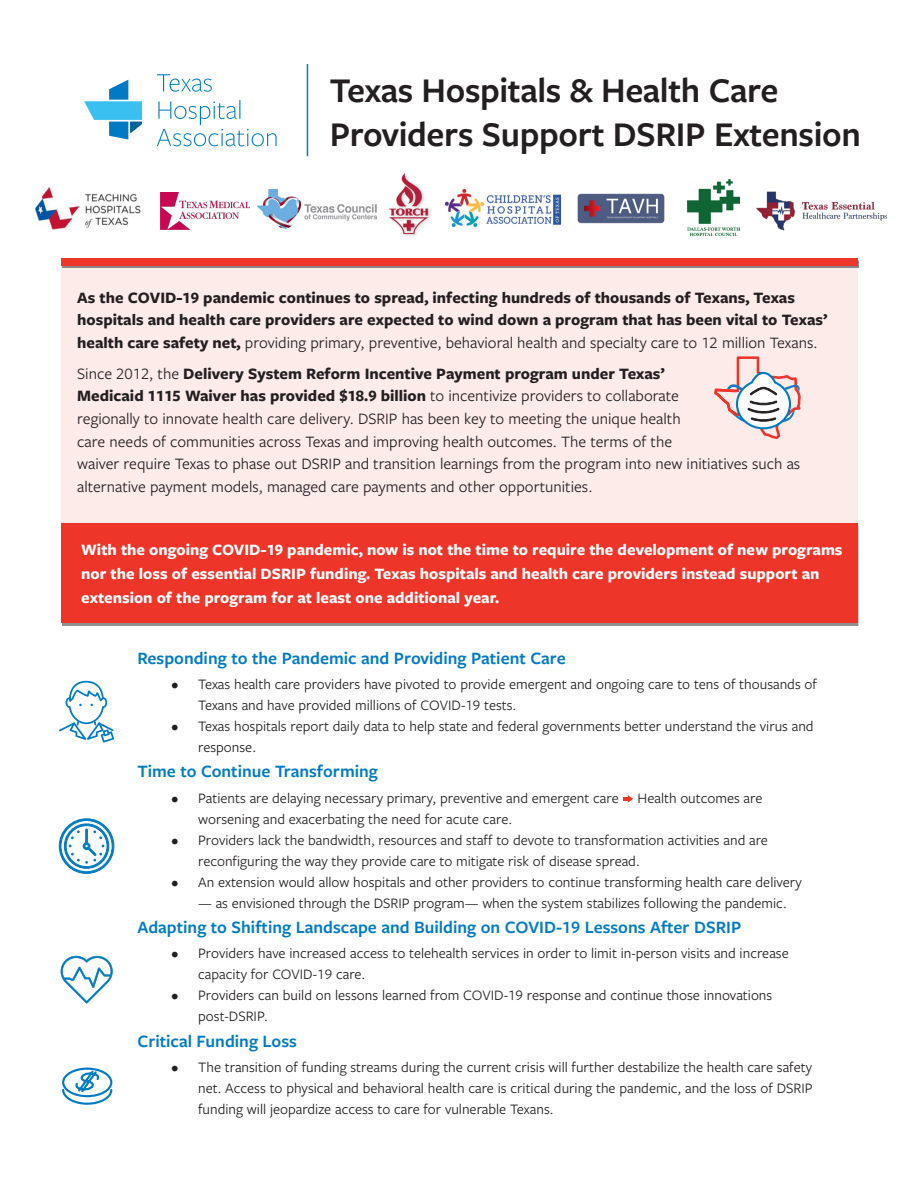
<style>
.page{position:relative;width:918px;height:1188px;background:#fff}
.page>*{position:absolute;margin:0;border:0;box-sizing:border-box;transform-origin:0 0}
.THA_Headline{font:600 36px/43.5px "Freight Sans Pro";letter-spacing:-.01em;color:#231f20}
.THA_Body{font:600 18px "Freight Sans Pro";color:#007bc3}
.THA_Body-2{font:16.5px/22.5px "Freight Sans Pro";color:#231f20}
.THA_Body-3{font:700 16.5px/22.5px "Freight Sans Pro";color:#231f20}
.THA_Body-4{font:700 16.5px/24px "Freight Sans Pro";color:#fff}
.t1{font:15px/21px "Freight Sans Pro";color:#231f20}
.s1{font-weight:400}
.s2{font-weight:700}
</style>
<div class="page">
<div style="left:62px;top:263px;width:796px;height:299px;background:#fdebea"></div>
<div style="left:62px;top:526px;width:797px;height:100px;background:#918f8f"></div>
<div style="left:62px;top:523px;width:796px;height:100px;background:#ee3529"></div>
<div style="left:62px;top:261px;width:796px;height:7px;background:#231f20;opacity:.5"></div>
<div style="left:62px;top:258px;width:796px;height:7px;background:#ee3529"></div>
<svg style="left:60px;top:955px;width:53px;height:48px"></svg>
<svg style="left:714px;top:356px;width:87px;height:83px"></svg>
<svg style="left:62px;top:1067px;width:51px;height:38px"></svg>
<svg style="left:59px;top:681px;width:55px;height:62px"></svg>
<svg style="left:59px;top:818px;width:55px;height:56px"></svg>
<img style="left:446px;top:190px;width:115px;height:37px">
<img style="left:688px;top:179px;width:51px;height:56px">
<img style="left:577px;top:193px;width:88px;height:31px">
<img style="left:34px;top:188px;width:107px;height:41px">
<img style="left:161px;top:192px;width:89px;height:37px">
<img style="left:389px;top:173px;width:42px;height:63px">
<img style="left:258px;top:189px;width:118px;height:40px">
<img style="left:756px;top:192px;width:131px;height:39px">
<hr style="left:307px;top:64px;width:1px;height:92px;background:#007bc3">
<svg style="left:157px;top:74px;width:55px;height:18px"></svg>
<svg style="left:157px;top:100px;width:120px;height:46px"></svg>
<svg style="left:84px;top:80px;width:58px;height:60px"></svg>
<svg style="left:623px;top:795px;width:10px;height:8px"></svg>
<p class="THA_Headline" style="left:330px;top:67px;width:533px">Texas Hospitals &amp; Health Care<br>Providers Support DSRIP Extension</p>
<p class="THA_Body-3" style="left:77px;top:286px;width:752px">As the COVID-19 pandemic continues to spread, infecting hundreds of thousands of Texans, Texas hospitals and health care providers are expected to wind down a program that has been vital to Texas’ health care safety net, <span class="s1">providing primary, preventive, behavioral health and specialty care to 12 million Texans.</span></p>
<p class="THA_Body-2" style="left:77px;top:362px;width:725px">Since 2012, the <span class="s2">Delivery System Reform Incentive Payment program under Texas’<br>Medicaid 1115 Waiver has provided $18.9 billion</span> to incentivize providers to collaborate<br>regionally to innovate health care delivery. DSRIP has been key to meeting the unique health<br>care needs of communities across Texas and improving health outcomes. The terms of the<br>waiver require Texas to phase out DSRIP and transition learnings from the program into new initiatives such as alternative payment models, managed care payments and other opportunities.</p>
<p class="THA_Body-4" style="left:81px;top:537px;width:763px">With the ongoing COVID-19 pandemic, now is not the time to require the development of new programs nor the loss of essential DSRIP funding. Texas hospitals and health care providers instead support an extension of the program for at least one additional year.</p>
<p class="THA_Body" style="left:137px;top:646px;width:430px">Responding to the Pandemic and Providing Patient Care</p>
<p class="t1" style="left:198px;top:673px;width:620px;text-indent:-27px">• Texas health care providers have pivoted to provide emergent and ongoing care to tens of thousands of<br>Texans and have provided millions of COVID-19 tests.</p>
<p class="t1" style="left:198px;top:715px;width:617px;text-indent:-27px">• Texas hospitals report daily data to help state and federal governments better understand the virus and response.</p>
<p class="THA_Body" style="left:137px;top:759px;width:242px">Time to Continue Transforming</p>
<p class="t1" style="left:171px;top:787px;width:449px">• Patients are delaying necessary primary, preventive and emergent care</p>
<p class="t1" style="left:638px;top:787px;width:126px">Health outcomes are</p>
<p class="t1" style="left:198px;top:808px;width:315px">worsening and exacerbating the need for acute care.</p>
<p class="t1" style="left:198px;top:829px;width:571px;text-indent:-27px">• Providers lack the bandwidth, resources and staff to devote to transformation activities and are reconfiguring the way they provide care to mitigate risk of disease spread.</p>
<p class="t1" style="left:171px;top:871px;width:632px">• An extension would allow hospitals and other providers to continue transforming health care delivery</p>
<p class="t1" style="left:198px;top:892px;width:590px">— as envisioned through the DSRIP program— when the system stabilizes following the pandemic.</p>
<p class="THA_Body" style="left:137px;top:915px;width:605px">Adapting to Shifting Landscape and Building on COVID-19 Lessons After DSRIP</p>
<p class="t1" style="left:198px;top:942px;width:592px;text-indent:-27px">• Providers have increased access to telehealth services in order to limit in-person visits and increase capacity for COVID-19 care.</p>
<p class="t1" style="left:198px;top:984px;width:576px;text-indent:-27px">• Providers can build on lessons learned from COVID-19 response and continue those innovations post-DSRIP.</p>
<p class="THA_Body" style="left:137px;top:1029px;width:161px">Critical Funding Loss</p>
<p class="t1" style="left:198px;top:1056px;width:616px;text-align:justify;text-indent:-27px">• The transition of funding streams during the current crisis will further destabilize the health care safety net. Access to physical and behavioral health care is critical during the pandemic, and the loss of DSRIP funding will jeopardize access to care for vulnerable Texans.</p>
</div>
